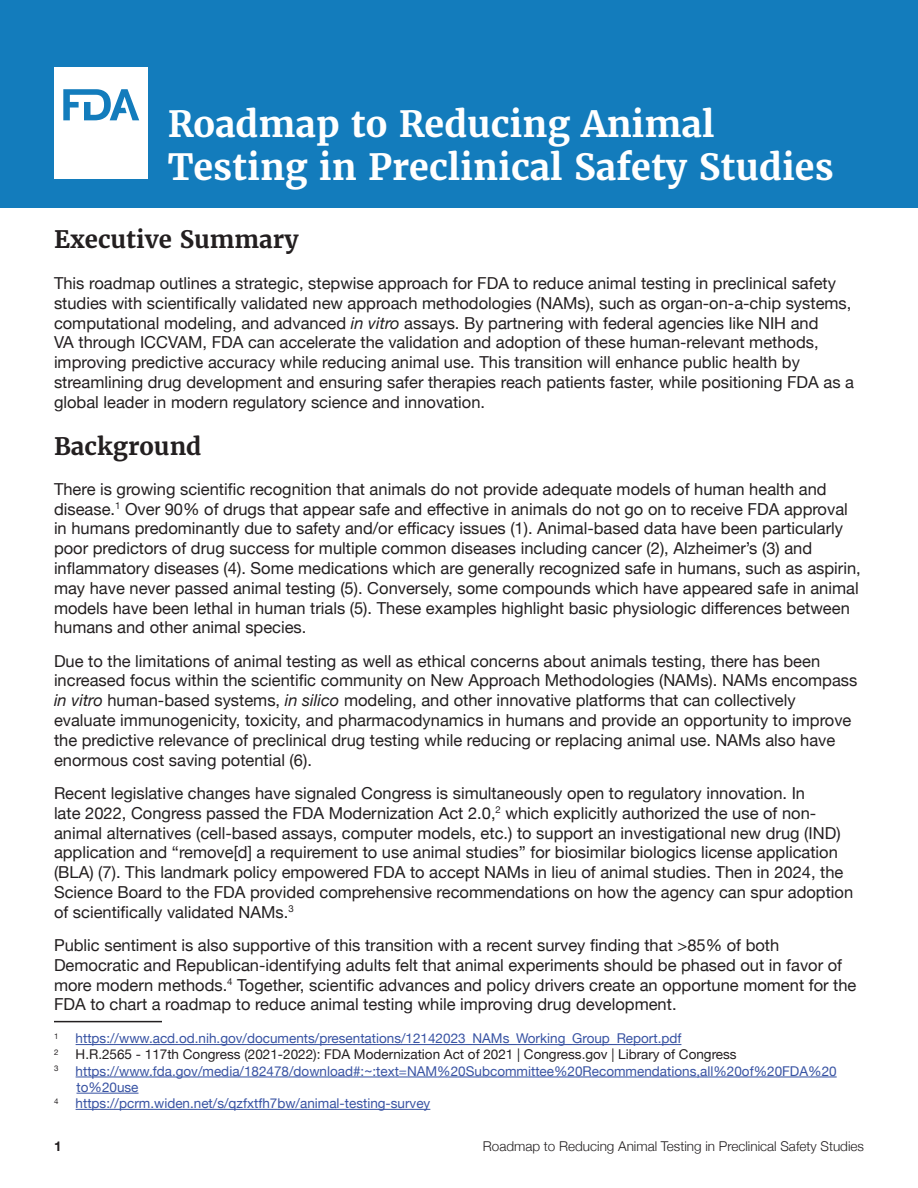
<style>
.page{position:relative;width:918px;height:1188px;background:#fff}
.page>*{position:absolute;margin:0;border:0;box-sizing:border-box;transform-origin:0 0}
.t1{font:700 36px/43.2px "Merriweather";color:#fff}
.t2{font:700 24px "Merriweather";color:#231f20}
.P1{font:16.5px/19.8px "Helvetica Neue";color:#231f20}
.footnote{font:13.5px/16.2px "Helvetica Neue";color:#3853a3}
.footnote-2{font:13.5px "Helvetica Neue";color:#231f20}
.t3{font:300 13.5px "Helvetica Neue";color:#231f20}
.t4{font:700 13.5px "Helvetica Neue";color:#231f20}
.footnote-3{font:7.8px "Helvetica Neue";color:#231f20}
.s1{font-style:italic}
</style>
<div class="page">
<hr style="left:54px;top:1021px;width:108px;height:1px;background:#231f20">
<hr style="left:76px;top:1044px;width:605px;height:1px;background:#3853a3">
<hr style="left:76px;top:1077px;width:761px;height:1px;background:#3853a3">
<hr style="left:76px;top:1093px;width:63px;height:1px;background:#3853a3">
<hr style="left:76px;top:1109px;width:354px;height:1px;background:#3853a3">
<div style="left:0;top:0;width:918px;height:207px;background:#137cbc"></div>
<div style="left:54px;top:68px;width:93px;height:111px;background:#fff"></div>
<svg style="left:63px;top:89px;width:76px;height:31px"></svg>
<p class="t1" style="left:168px;top:102px;width:667px">Roadmap to Reducing Animal<br>Testing in Preclinical Safety Studies</p>
<h2 class="t2" style="left:54px;top:224px;width:246px">Executive Summary</h2>
<p class="P1" style="left:54px;top:274px;width:802px">This roadmap outlines a strategic, stepwise approach for FDA to reduce animal testing in preclinical safety studies with scientifically validated new approach methodologies (NAMs), such as organ-on-a-chip systems, computational modeling, and advanced <span class="s1">in vitro</span> assays. By partnering with federal agencies like NIH and<br>VA through ICCVAM, FDA can accelerate the validation and adoption of these human-relevant methods, improving predictive accuracy while reducing animal use. This transition will enhance public health by streamlining drug development and ensuring safer therapies reach patients faster, while positioning FDA as a global leader in modern regulatory science and innovation.</p>
<h2 class="t2" style="left:54px;top:431px;width:149px">Background</h2>
<p class="P1" style="left:54px;top:480px;width:808px">There is growing scientific recognition that animals do not provide adequate models of human health and disease.<sup>1</sup> Over 90% of drugs that appear safe and effective in animals do not go on to receive FDA approval in humans predominantly due to safety and/or efficacy issues (1). Animal-based data have been particularly poor predictors of drug success for multiple common diseases including cancer (2), Alzheimer’s (3) and inflammatory diseases (4). Some medications which are generally recognized safe in humans, such as aspirin, may have never passed animal testing (5). Conversely, some compounds which have appeared safe in animal models have been lethal in human trials (5). These examples highlight basic physiologic differences between humans and other animal species.</p>
<p class="P1" style="left:54px;top:652px;width:805px">Due to the limitations of animal testing as well as ethical concerns about animals testing, there has been increased focus within the scientific community on New Approach Methodologies (NAMs). NAMs encompass <span class="s1">in vitro</span> human-based systems, <span class="s1">in silico</span> modeling, and other innovative platforms that can collectively evaluate immunogenicity, toxicity, and pharmacodynamics in humans and provide an opportunity to improve the predictive relevance of preclinical drug testing while reducing or replacing animal use. NAMs also have enormous cost saving potential (6).</p>
<p class="P1" style="left:54px;top:784px;width:801px">Recent legislative changes have signaled Congress is simultaneously open to regulatory innovation. In<br>late 2022, Congress passed the FDA Modernization Act 2.0,<sup>2</sup> which explicitly authorized the use of non&shy;animal alternatives (cell-based assays, computer models, etc.) to support an investigational new drug (IND) application and “remove[d] a requirement to use animal studies” for biosimilar biologics license application (BLA) (7). This landmark policy empowered FDA to accept NAMs in lieu of animal studies. Then in 2024, the Science Board to the FDA provided comprehensive recommendations on how the agency can spur adoption of scientifically validated NAMs.<sup>3</sup></p>
<p class="P1" style="left:54px;top:936px;width:804px">Public sentiment is also supportive of this transition with a recent survey finding that &gt;85% of both Democratic and Republican-identifying adults felt that animal experiments should be phased out in favor of more modern methods.<sup>4</sup> Together, scientific advances and policy drivers create an opportune moment for the FDA to chart a roadmap to reduce animal testing while improving drug development.</p>
<p class="footnote-3" style="left:54px;top:1030px;width:6px">1</p>
<p class="footnote" style="left:76px;top:1031px;width:607px">https://www.acd.od.nih.gov/documents/presentations/12142023_NAMs_Working_Group_Report.pdf</p>
<p class="footnote-3" style="left:54px;top:1047px;width:6px">2</p>
<p class="footnote-2" style="left:76px;top:1045px;width:663px">H.R.2565 - 117th Congress (2021-2022): FDA Modernization Act of 2021 | Congress.gov | Library of Congress</p>
<p class="footnote-3" style="left:54px;top:1063px;width:6px">3</p>
<p class="footnote" style="left:76px;top:1063px;width:763px">https://www.fda.gov/media/182478/download#:~:text=NAM%20Subcommittee%20Recommendations,all%20of%20FDA%20 to%20use</p>
<p class="footnote-3" style="left:54px;top:1095px;width:6px">4</p>
<p class="footnote" style="left:76px;top:1096px;width:356px">https://pcrm.widen.net/s/qzfxtfh7bw/animal-testing-survey</p>
<p class="t4" style="left:54px;top:1136px;width:9px">1</p>
<p class="t3" style="left:483px;top:1136px;width:383px">Roadmap to Reducing Animal Testing in Preclinical Safety Studies</p>
</div>
